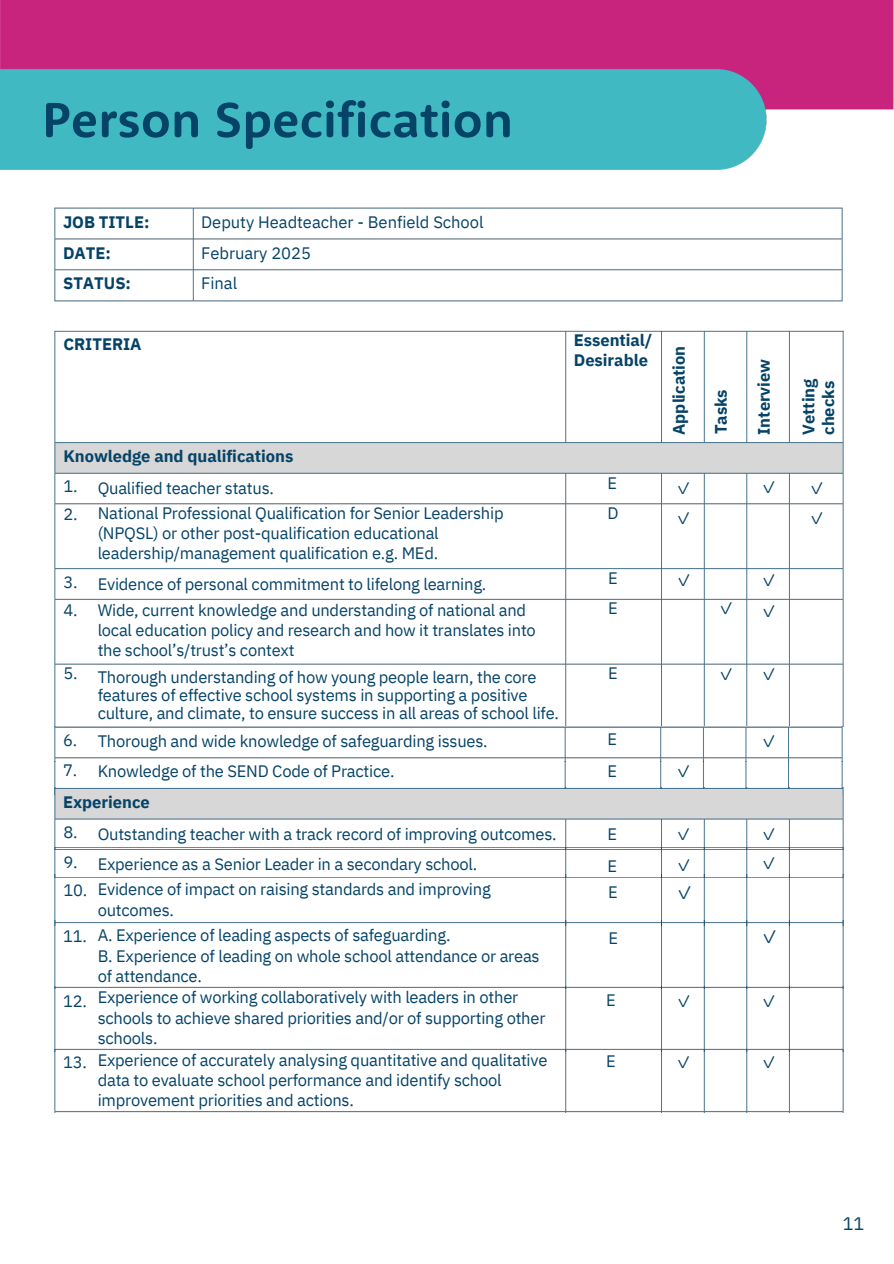
<style>
.page{position:relative;width:894px;height:1264px;background:#fff}
.page>*{position:absolute;margin:0;border:0;box-sizing:border-box;transform-origin:0 0}
.t1{font:700 50.85px "Rooney Sans";color:#054367}
.t2{font:18px "IBM Plex Sans";color:#054367}
.t3{font:16.5px/20.2px "IBM Plex Sans";letter-spacing:-.015em;color:#054367}
.t4{font:700 16.5px/30.3px "IBM Plex Sans";letter-spacing:-.005em;color:#054367}
</style>
<div class="page">
<img style="left:0;top:0;width:893px;height:170px">
<img style="left:54px;top:207px;width:789px;height:95px">
<img style="left:54px;top:330px;width:790px;height:396px">
<img style="left:54px;top:726px;width:790px;height:61px">
<img style="left:54px;top:787px;width:790px;height:60px">
<img style="left:54px;top:878px;width:790px;height:42px">
<img style="left:54px;top:847px;width:790px;height:31px">
<img style="left:54px;top:920px;width:790px;height:66px">
<img style="left:54px;top:986px;width:790px;height:63px">
<img style="left:54px;top:1049px;width:790px;height:63px">
<p class="t1" style="left:42px;top:86px;width:472px">Person Specification</p>
<p class="t4" style="left:63px;top:207px;width:88px">JOB TITLE:<br>DATE:<br>STATUS:</p>
<p class="t3" style="left:201px;top:212px;width:284px">Deputy Headteacher - Benfield School</p>
<h2 class="t3" style="left:201px;top:242px;width:111px">February 2025</h2>
<h4 class="t3" style="left:201px;top:273px;width:37px">Final</h4>
<p class="t4" style="left:63px;top:329px;width:80px">CRITERIA</p>
<p class="t4" style="left:63px;top:440px;width:231px">Knowledge and qualifications</p>
<p class="t3" style="left:63px;top:471px;width:16px;line-height:28.2px">1.<br>2.</p>
<p class="t3" style="left:63px;top:567px;width:16px;line-height:28.2px">3.<br>4.</p>
<h4 class="t3" style="left:63px;top:662px;width:16px">5.</h4>
<p class="t3" style="left:98px;top:477px;width:178px">Qualified teacher status.</p>
<h1 class="t3" style="left:98px;top:502px;width:407px">National Professional Qualification for Senior Leadership (NPQSL) or other post-qualification educational leadership/management qualification e.g. MEd.</h1>
<p class="t3" style="left:98px;top:573px;width:390px">Evidence of personal commitment to lifelong learning.</p>
<p class="t3" style="left:98px;top:599px;width:430px">Wide, current knowledge and understanding of national and</p>
<p class="t3" style="left:98px;top:620px;width:439px">local education policy and research and how it translates into</p>
<p class="t3" style="left:98px;top:640px;width:198px">the school’s/trust’s context</p>
<h2 class="t3" style="left:98px;top:668px;width:463px;line-height:18px">Thorough understanding of how young people learn, the core features of effective school systems in supporting a positive culture, and climate, to ensure success in all areas of school life.</h2>
<p class="t4" style="left:573px;top:329px;width:80px;line-height:20.2px">Essential/<br>Desirable</p>
<p class="t4" style="left:663px;top:435px;width:91px;rotate:-90deg">Application</p>
<p class="t3" style="left:607px;top:467px;width:13px;line-height:30.3px">E<br>D</p>
<h4 class="t3" style="left:676px;top:472px;width:17px;line-height:30.3px">✓ ✓</h4>
<h3 class="t3" style="left:608px;top:562px;width:11px;line-height:30.3px">E<br>E</h3>
<h3 class="t3" style="left:608px;top:662px;width:11px">E</h3>
<p class="t3" style="left:676px;top:569px;width:17px">✓</p>
<p class="t3" style="left:63px;top:724px;width:16px;line-height:30.3px">6.<br>7.</p>
<p class="t3" style="left:607px;top:728px;width:11px">E</p>
<h4 class="t3" style="left:98px;top:730px;width:391px">Thorough and wide knowledge of safeguarding issues.</h4>
<p class="t3" style="left:98px;top:761px;width:298px">Knowledge of the SEND Code of Practice.</p>
<p class="t3" style="left:607px;top:760px;width:11px">E</p>
<p class="t3" style="left:676px;top:760px;width:17px">✓</p>
<p class="t4" style="left:705px;top:434px;width:47px;rotate:-90deg">Tasks</p>
<p class="t4" style="left:748px;top:434px;width:77px;rotate:-90deg">Interview</p>
<h4 class="t3" style="left:761px;top:477px;width:17px">✓</h4>
<p class="t3" style="left:718px;top:597px;width:17px">✓</p>
<p class="t3" style="left:761px;top:565px;width:17px;line-height:30.3px">✓ ✓</p>
<h4 class="t3" style="left:718px;top:663px;width:17px">✓</h4>
<p class="t3" style="left:761px;top:663px;width:17px">✓</p>
<p class="t3" style="left:761px;top:731px;width:17px">✓</p>
<p class="t4" style="left:63px;top:786px;width:88px">Experience</p>
<p class="t3" style="left:63px;top:821px;width:16px">8.</p>
<p class="t3" style="left:98px;top:823px;width:460px">Outstanding teacher with a track record of improving outcomes.</p>
<p class="t3" style="left:63px;top:851px;width:16px">9.</p>
<p class="t3" style="left:98px;top:853px;width:381px">Experience as a Senior Leader in a secondary school.</p>
<p class="t3" style="left:607px;top:823px;width:11px">E</p>
<h4 class="t3" style="left:607px;top:856px;width:11px">E</h4>
<p class="t3" style="left:676px;top:823px;width:17px">✓</p>
<p class="t3" style="left:761px;top:823px;width:17px">✓</p>
<p class="t3" style="left:676px;top:855px;width:17px">✓</p>
<p class="t3" style="left:761px;top:853px;width:17px">✓</p>
<p class="t3" style="left:98px;top:879px;width:394px">Evidence of impact on raising standards and improving outcomes.</p>
<p class="t3" style="left:63px;top:879px;width:25px">10.</p>
<p class="t3" style="left:608px;top:881px;width:11px">E</p>
<p class="t2" style="left:676px;top:880px;width:18px">✓</p>
<p class="t3" style="left:98px;top:925px;width:354px">A. Experience of leading aspects of safeguarding.</p>
<p class="t3" style="left:98px;top:945px;width:443px">B. Experience of leading on whole school attendance or areas of attendance.</p>
<p class="t3" style="left:63px;top:925px;width:25px">11.</p>
<p class="t3" style="left:608px;top:927px;width:11px">E</p>
<p class="t2" style="left:761px;top:925px;width:18px">✓</p>
<p class="t3" style="left:98px;top:987px;width:449px">Experience of working collaboratively with leaders in other schools to achieve shared priorities and/or of supporting other schools.</p>
<p class="t3" style="left:63px;top:990px;width:25px">12.</p>
<p class="t3" style="left:606px;top:989px;width:11px">E</p>
<p class="t3" style="left:676px;top:991px;width:17px">✓</p>
<p class="t3" style="left:761px;top:991px;width:17px">✓</p>
<p class="t3" style="left:98px;top:1049px;width:451px">Experience of accurately analysing quantitative and qualitative data to evaluate school performance and identify school improvement priorities and actions.</p>
<p class="t3" style="left:63px;top:1052px;width:25px">13.</p>
<p class="t3" style="left:606px;top:1050px;width:11px">E</p>
<p class="t3" style="left:676px;top:1051px;width:17px">✓</p>
<p class="t3" style="left:761px;top:1051px;width:17px">✓</p>
<p class="t4" style="left:793px;top:435px;width:58px;rotate:-90deg">Vetting</p>
<p class="t4" style="left:812px;top:435px;width:55px;rotate:-90deg">checks</p>
<h4 class="t3" style="left:809px;top:472px;width:17px;line-height:30.3px">✓ ✓</h4>
<p class="t2" style="left:842px;top:1211px;width:23px">11</p>
</div>
